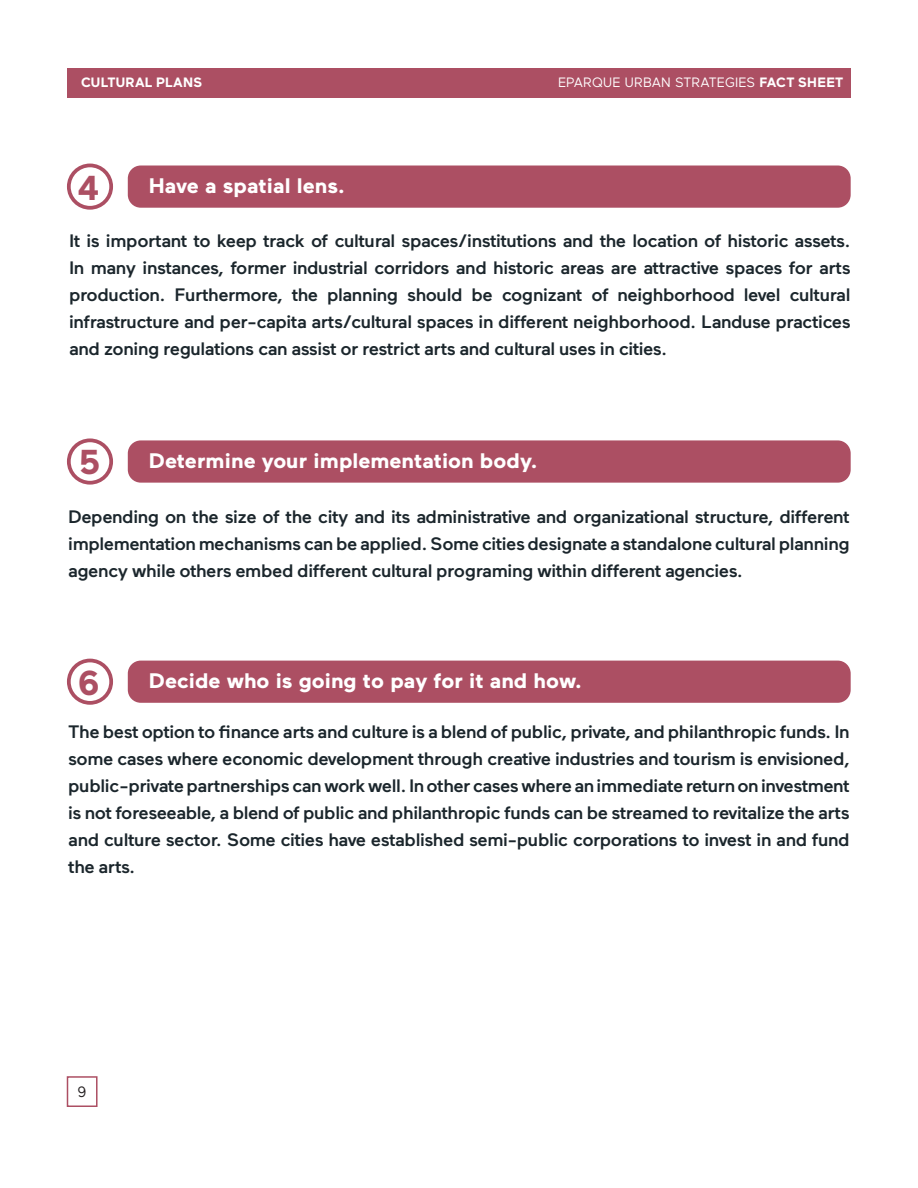
<style>
.page{position:relative;width:918px;height:1188px;background:#fff}
.page>*{position:absolute;margin:0;border:0;box-sizing:border-box;transform-origin:0 0}
.Body_9_pt{font:700 34.5px "Maax";color:#ac4f63}
.t1{font:700 21px "Maax";color:#fff;scale:1.05 1}
.Body_9_pt-2{font:500 18px/27px "Maax";letter-spacing:-.025em;color:#1b262c;text-align:justify;scale:1.05 1}
.t2{font:15px "Maax";color:#231f20}
.t3{font:13.5px "Maax";color:#fff}
.t4{font:700 13.5px "Maax";letter-spacing:.015em;color:#fff}
.s1{font-weight:700}
</style>
<div class="page">
<div style="left:68px;top:68px;width:783px;height:30px;background:#ac4f63"></div>
<div style="left:67px;top:1076px;width:31px;height:31px;border:2px solid #ac4f63"></div>
<div style="left:128px;top:166px;width:723px;height:42px;background:#ac4f63;border-radius:13px"></div>
<div style="left:128px;top:440px;width:723px;height:43px;background:#ac4f63;border-radius:13px"></div>
<div style="left:128px;top:661px;width:723px;height:42px;background:#ac4f63;border-radius:13px"></div>
<div style="left:67px;top:164px;width:46px;height:46px;border:4px solid #ac4f63;border-radius:50%"></div>
<div style="left:67px;top:438px;width:46px;height:47px;border:4px solid #ac4f63;border-radius:50%"></div>
<div style="left:67px;top:659px;width:46px;height:46px;border:4px solid #ac4f63;border-radius:50%"></div>
<p class="t4" style="left:81px;top:75px;width:123px">CULTURAL PLANS</p>
<p class="Body_9_pt" style="left:78px;top:169px;width:23px">4</p>
<p class="t1" style="left:149px;top:174px;width:188px">Have a spatial lens.</p>
<p class="t3" style="left:558px;top:75px;width:287px">EPARQUE URBAN STRATEGIES <span class="s1">FACT SHEET</span></p>
<p class="Body_9_pt-2" style="left:69px;top:227px;width:746px">It is important to keep track of cultural spaces/institutions and the location of historic assets.<br>In many instances, former industrial corridors and historic areas are attractive spaces for arts production. Furthermore, the planning should be cognizant of neighborhood level cultural infrastructure and per-capita arts/cultural spaces in different neighborhood. Landuse practices and zoning regulations can assist or restrict arts and cultural uses in cities.</p>
<p class="Body_9_pt" style="left:79px;top:444px;width:23px">5</p>
<p class="t1" style="left:149px;top:449px;width:372px">Determine your implementation body.</p>
<p class="Body_9_pt-2" style="left:68px;top:503px;width:746px">Depending on the size of the city and its administrative and organizational structure, different implementation mechanisms can be applied. Some cities designate a standalone cultural planning agency while others embed different cultural programing within different agencies.</p>
<p class="Body_9_pt" style="left:78px;top:664px;width:24px">6</p>
<p class="t1" style="left:149px;top:669px;width:414px">Decide who is going to pay for it and how.</p>
<p class="Body_9_pt-2" style="left:68px;top:718px;width:746px">The best option to finance arts and culture is a blend of public, private, and philanthropic funds. In some cases where economic development through creative industries and tourism is envisioned, public-private partnerships can work well. In other cases where an immediate return on investment is not foreseeable, a blend of public and philanthropic funds can be streamed to revitalize the arts and culture sector. Some cities have established semi-public corporations to invest in and fund the arts.</p>
<p class="t2" style="left:78px;top:1084px;width:10px">9</p>
</div>
